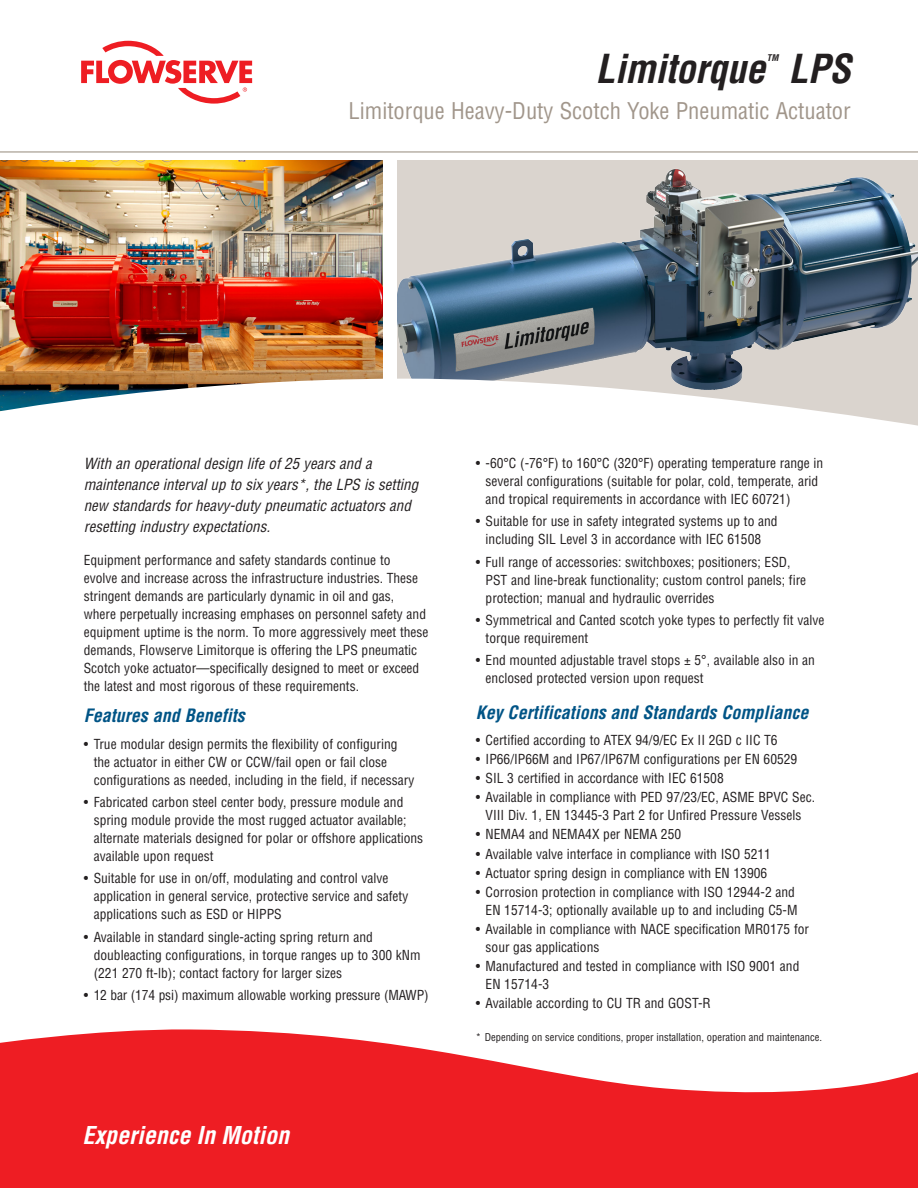
<style>
.page{position:relative;width:918px;height:1188px;background:#fff}
.page>*{position:absolute;margin:0;border:0;box-sizing:border-box;transform-origin:0 0}
.PSS-Front_Page_Title{font:italic 700 condensed 39px "Helvetica LT Std";letter-spacing:-.01em;color:#231f20}
.t1{font:italic 700 condensed 24px "Helvetica LT Std";color:#fff}
.PSS-Front_Page_Subti{font:condensed 22.5px "Helvetica LT Std";color:#a1968b}
.PB-Sub_Header{font:italic 700 condensed 18px "Helvetica LT Std";color:#005486}
.PB-Intro_Paragraph{font:italic condensed 15px/21px "Helvetica LT Std";color:#231f20}
.PB-Body_Copy{font:condensed 13.5px/18px "Helvetica LT Std";color:#231f20}
.PB-Legal_Text{font:condensed 10.5px "Helvetica LT Std";color:#231f20}
.PSS-Front_Page_Title-2{font:italic 700 condensed 9px "Helvetica LT Std";color:#231f20}
</style>
<div class="page">
<img style="left:0;top:160px;width:383px;height:219px">
<img style="left:397px;top:160px;width:521px;height:219px">
<svg style="left:0;top:379px;width:918px;height:47px"></svg>
<div style="left:384px;top:160px;width:13px;height:247px;background:#fff"></div>
<svg style="left:0;top:1029px;width:918px;height:159px;fill:#ee1d23"></svg>
<svg style="left:81px;top:41px;width:171px;height:63px"></svg>
<hr style="left:0;top:151px;width:918px;height:2px;background:#a19689">
<p class="PSS-Front_Page_Title" style="left:596px;top:45px;width:171px">Limitorque</p>
<p class="PSS-Front_Page_Title-2" style="left:767px;top:52px;width:13px">TM</p>
<p class="PSS-Front_Page_Title" style="left:789px;top:45px;width:64px">LPS</p>
<p class="PSS-Front_Page_Subti" style="left:349px;top:97px;width:504px">Limitorque Heavy-Duty Scotch Yoke Pneumatic Actuator</p>
<p class="PB-Intro_Paragraph" style="left:84px;top:453px;width:336px">With an operational design life of 25 years and a maintenance interval up to six years*, the LPS is setting new standards for heavy-duty pneumatic actuators and resetting industry expectations.</p>
<p class="PB-Body_Copy" style="left:84px;top:551px;width:308px">Equipment performance and safety standards continue to</p>
<p class="PB-Body_Copy" style="left:84px;top:569px;width:336px">evolve and increase across the infrastructure industries. These</p>
<p class="PB-Body_Copy" style="left:84px;top:587px;width:312px">stringent demands are particularly dynamic in oil and gas,</p>
<p class="PB-Body_Copy" style="left:84px;top:605px;width:344px">where perpetually increasing emphases on personnel safety and</p>
<p class="PB-Body_Copy" style="left:84px;top:623px;width:346px">equipment uptime is the norm. To more aggressively meet these</p>
<p class="PB-Body_Copy" style="left:84px;top:641px;width:335px">demands, Flowserve Limitorque is offering the LPS pneumatic</p>
<p class="PB-Body_Copy" style="left:84px;top:659px;width:337px">Scotch yoke actuator—specifically designed to meet or exceed</p>
<p class="PB-Body_Copy" style="left:84px;top:677px;width:277px">the latest and most rigorous of these requirements.</p>
<p class="PB-Sub_Header" style="left:84px;top:704px;width:162px">Features and Benefits</p>
<p class="PB-Body_Copy" style="left:94px;top:735px;width:322px;text-indent:-10px">• True modular design permits the flexibility of configuring the actuator in either CW or CCW/fail open or fail close configurations as needed, including in the field, if necessary</p>
<p class="PB-Body_Copy" style="left:94px;top:793px;width:331px;text-indent:-10px">• Fabricated carbon steel center body, pressure module and spring module provide the most rugged actuator available; alternate materials designed for polar or offshore applications available upon request</p>
<p class="PB-Body_Copy" style="left:94px;top:869px;width:316px;text-indent:-10px">• Suitable for use in on/off, modulating and control valve application in general service, protective service and safety applications such as ESD or HIPPS</p>
<p class="PB-Body_Copy" style="left:94px;top:928px;width:328px;text-indent:-10px">• Available in standard single-acting spring return and doubleacting configurations, in torque ranges up to 300 kNm (221 270 ft-lb); contact factory for larger sizes</p>
<p class="PB-Body_Copy" style="left:84px;top:986px;width:346px">• 12 bar (174 psi) maximum allowable working pressure (MAWP)</p>
<h2 class="t1" style="left:83px;top:1120px;width:208px">Experience In Motion</h2>
<p class="PB-Body_Copy" style="left:486px;top:454px;width:339px;text-indent:-10px">• -60°C (-76°F) to 160°C (320°F) operating temperature range in several configurations (suitable for polar, cold, temperate, arid and tropical requirements in accordance with IEC 60721)</p>
<p class="PB-Body_Copy" style="left:476px;top:512px;width:303px;text-align:center">• Suitable for use in safety integrated systems up to and including SIL Level 3 in accordance with IEC 61508</p>
<p class="PB-Body_Copy" style="left:486px;top:553px;width:322px;text-indent:-10px">• Full range of accessories: switchboxes; positioners; ESD,<br>PST and line-break functionality; custom control panels; fire protection; manual and hydraulic overrides</p>
<p class="PB-Body_Copy" style="left:486px;top:611px;width:340px;text-indent:-10px">• Symmetrical and Canted scotch yoke types to perfectly fit valve torque requirement</p>
<p class="PB-Body_Copy" style="left:486px;top:651px;width:331px;text-indent:-10px">• End mounted adjustable travel stops ± 5°, available also in an enclosed protected version upon request</p>
<p class="PB-Sub_Header" style="left:476px;top:701px;width:334px">Key Certifications and Standards Compliance</p>
<p class="PB-Body_Copy" style="left:476px;top:731px;width:304px">• Certified according to ATEX 94/9/EC Ex II 2GD c IIC T6</p>
<p class="PB-Body_Copy" style="left:476px;top:750px;width:323px">• IP66/IP66M and IP67/IP67M configurations per EN 60529</p>
<p class="PB-Body_Copy" style="left:476px;top:769px;width:250px">• SIL 3 certified in accordance with IEC 61508</p>
<p class="PB-Body_Copy" style="left:476px;top:788px;width:341px;text-align:center">• Available in compliance with PED 97/23/EC, ASME BPVC Sec.<br>VIII Div. 1, EN 13445-3 Part 2 for Unfired Pressure Vessels</p>
<p class="PB-Body_Copy" style="left:476px;top:825px;width:207px">• NEMA4 and NEMA4X per NEMA 250</p>
<p class="PB-Body_Copy" style="left:476px;top:845px;width:297px">• Available valve interface in compliance with ISO 5211</p>
<p class="PB-Body_Copy" style="left:476px;top:864px;width:293px">• Actuator spring design in compliance with EN 13906</p>
<p class="PB-Body_Copy" style="left:476px;top:883px;width:323px;text-align:right">• Corrosion protection in compliance with ISO 12944-2 and<br>EN 15714-3; optionally available up to and including C5-M</p>
<p class="PB-Body_Copy" style="left:486px;top:920px;width:325px;text-indent:-10px">• Available in compliance with NACE specification MR0175 for sour gas applications</p>
<p class="PB-Body_Copy" style="left:486px;top:957px;width:315px;text-indent:-10px">• Manufactured and tested in compliance with ISO 9001 and<br>EN 15714-3</p>
<p class="PB-Body_Copy" style="left:476px;top:994px;width:237px">• Available according to CU TR and GOST-R</p>
<p class="PB-Legal_Text" style="left:476px;top:1031px;width:348px">* Depending on service conditions, proper installation, operation and maintenance.</p>
</div>
